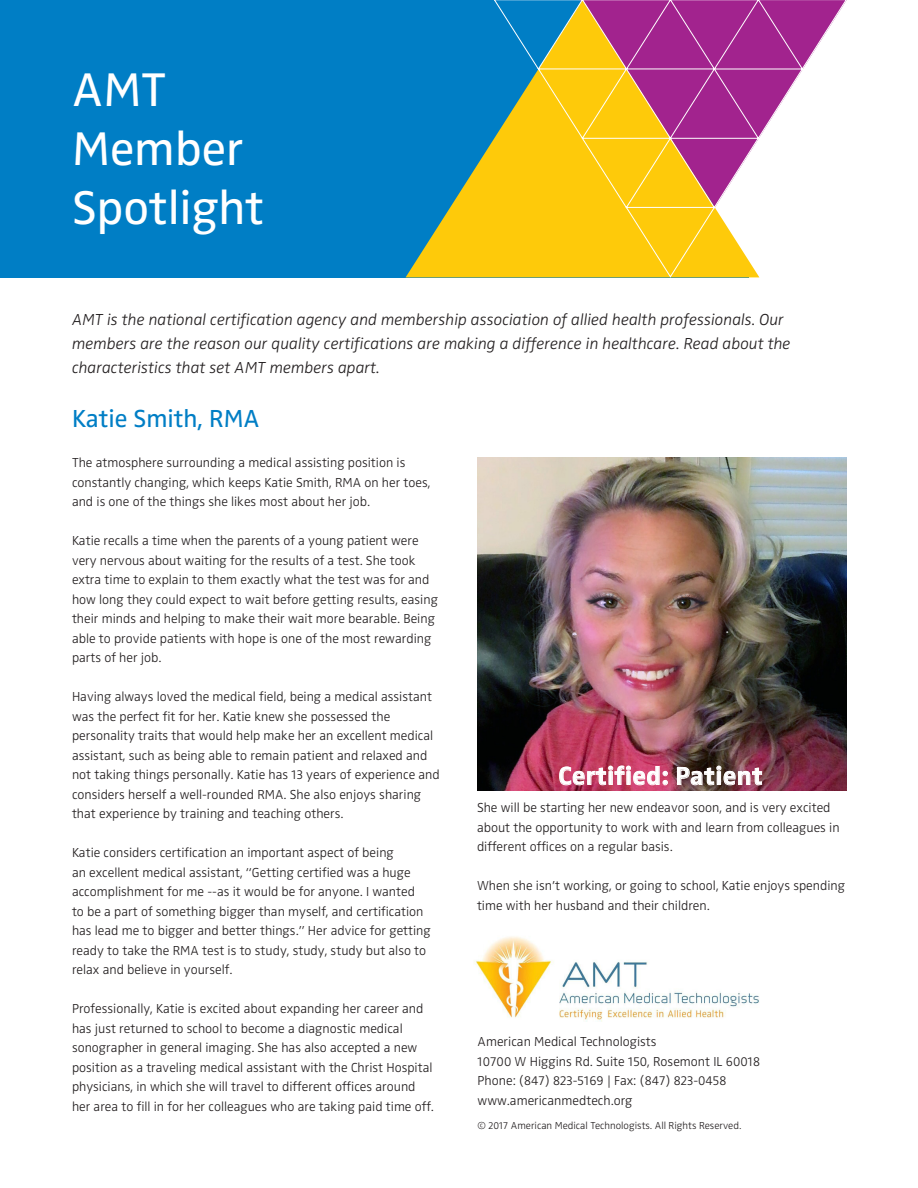
<style>
.page{position:relative;width:918px;height:1188px;background:#fff}
.page>*{position:absolute;margin:0;border:0;box-sizing:border-box;transform-origin:0 0}
.t1{font:48.9px "Zwo LF w 4";color:#fff}
.t2{font:25.5px "Zwo LF w 6";letter-spacing:.03em;color:#fff}
.t3{font:25.5px "Zwo LF w 4";color:#007ec5}
.t4{font:16.5px/24px "Zwo LF w 2 Italic";color:#231f20}
.t5{font:13.5px/19.5px "Zwo LF w 2";color:#231f20}
.t6{font:10.5px "Zwo LF w 2";color:#231f20}
</style>
<div class="page">
<img style="left:478px;top:458px;width:369px;height:332px">
<div style="left:0;top:0;width:749px;height:277px;background:#007ec5"></div>
<svg style="left:406px;top:140px;width:87px;height:137px"></svg>
<svg style="left:493px;top:0;width:354px;height:278px"></svg>
<svg style="left:559px;top:766px;width:109px;height:25px;background:#cd6482"></svg>
<svg style="left:677px;top:766px;width:85px;height:19px;background:#88696c"></svg>
<img style="left:473px;top:936px;width:287px;height:86px">
<p class="t1" style="left:72px;top:62px;width:95px">AMT</p>
<p class="t1" style="left:72px;top:121px;width:173px">Member</p>
<p class="t1" style="left:72px;top:179px;width:194px">Spotlight</p>
<p class="t4" style="left:72px;top:308px;width:720px">AMT is the national certification agency and membership association of allied health professionals. Our members are the reason our quality certifications are making a difference in healthcare. Read about the characteristics that set AMT members apart.</p>
<p class="t3" style="left:72px;top:404px;width:189px">Katie Smith, RMA</p>
<p class="t5" style="left:72px;top:453px;width:360px">The atmosphere surrounding a medical assisting position is constantly changing, which keeps Katie Smith, RMA on her toes, and is one of the things she likes most about her job.</p>
<p class="t5" style="left:72px;top:531px;width:368px">Katie recalls a time when the parents of a young patient were very nervous about waiting for the results of a test. She took extra time to explain to them exactly what the test was for and how long they could expect to wait before getting results, easing their minds and helping to make their wait more bearable. Being able to provide patients with hope is one of the most rewarding parts of her job.</p>
<p class="t5" style="left:72px;top:687px;width:369px">Having always loved the medical field, being a medical assistant was the perfect fit for her. Katie knew she possessed the personality traits that would help make her an excellent medical assistant, such as being able to remain patient and relaxed and not taking things personally. Katie has 13 years of experience and considers herself a well-rounded RMA. She also enjoys sharing that experience by training and teaching others.</p>
<p class="t5" style="left:72px;top:843px;width:360px">Katie considers certification an important aspect of being<br>an excellent medical assistant, “Getting certified was a huge accomplishment for me --as it would be for anyone. I wanted<br>to be a part of something bigger than myself, and certification has lead me to bigger and better things.” Her advice for getting ready to take the RMA test is to study, study, study but also to relax and believe in yourself.</p>
<p class="t5" style="left:72px;top:999px;width:353px">Professionally, Katie is excited about expanding her career and</p>
<p class="t5" style="left:72px;top:1018px;width:363px">has just returned to school to become a diagnostic medical sonographer in general imaging. She has also accepted a new position as a traveling medical assistant with the Christ Hospital physicians, in which she will travel to different offices around her area to fill in for her colleagues who are taking paid time off.</p>
<p class="t2" style="left:559px;top:761px;width:205px">Certified: Patient</p>
<p class="t5" style="left:477px;top:798px;width:364px">She will be starting her new endeavor soon, and is very excited about the opportunity to work with and learn from colleagues in different offices on a regular basis.</p>
<p class="t5" style="left:477px;top:876px;width:370px">When she isn’t working, or going to school, Katie enjoys spending time with her husband and their children.</p>
<p class="t5" style="left:478px;top:1032px;width:180px">American Medical Technologists</p>
<p class="t5" style="left:478px;top:1051px;width:284px">10700 W Higgins Rd. Suite 150, Rosemont IL 60018</p>
<p class="t5" style="left:478px;top:1071px;width:250px">Phone: (847) 823-5169 | Fax: (847) 823-0458</p>
<p class="t5" style="left:478px;top:1090px;width:157px">www.americanmedtech.org</p>
<p class="t6" style="left:478px;top:1120px;width:265px">© 2017 American Medical Technologists. All Rights Reserved.</p>
</div>
